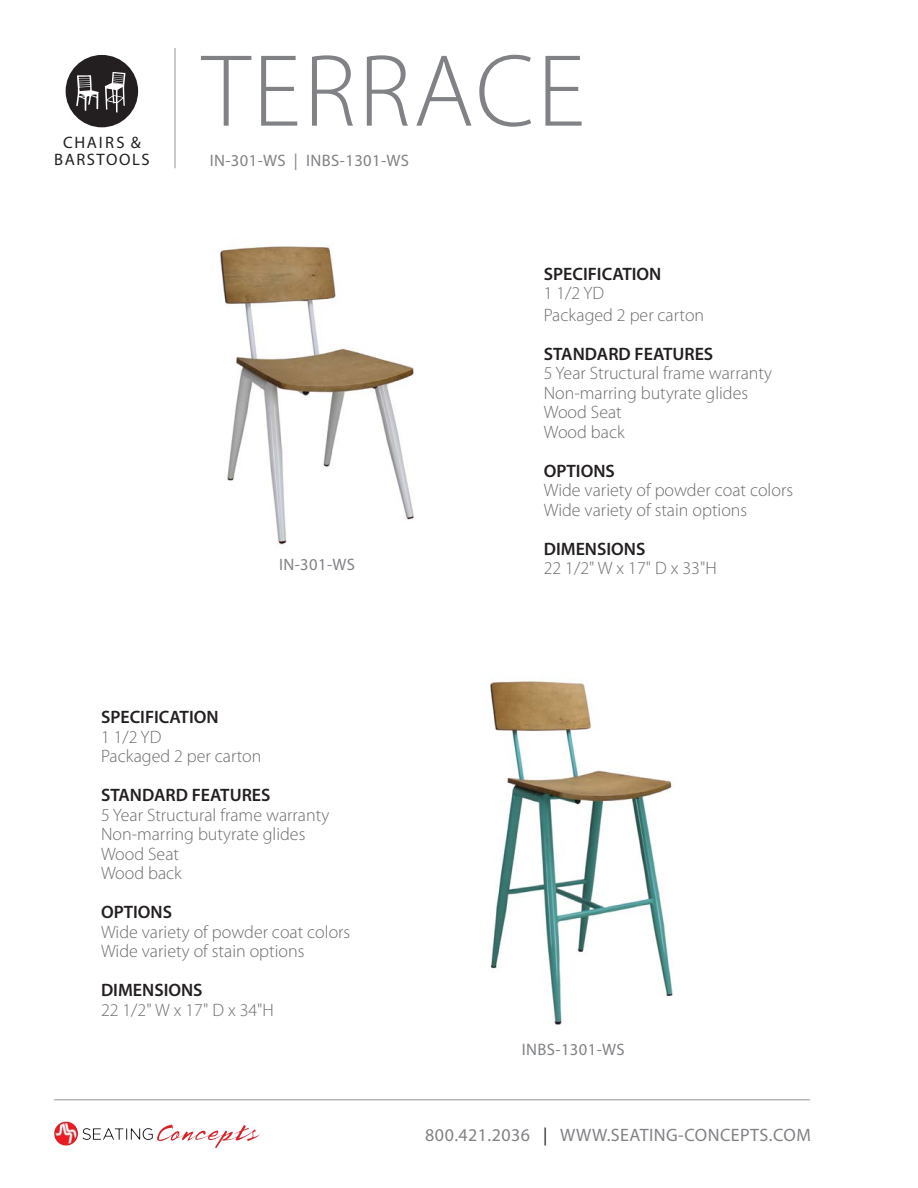
<style>
.page{position:relative;width:918px;height:1188px;background:#fff}
.page>*{position:absolute;margin:0;border:0;box-sizing:border-box;transform-origin:0 0}
.t1{font:300 103.5px "Myriad Pro";letter-spacing:.025em;color:#808285}
.spec_description{font:300 18px/19.5px "Myriad Pro";color:#6c6d70}
.spec_title{font:600 18px "Myriad Pro";color:#231f20}
.t2{font:18px "Myriad Pro";letter-spacing:.025em;color:#808285}
.t3{font:16.65px "Myriad Pro";letter-spacing:.025em;color:#808285}
.t4{font:16.65px/16.6px "Myriad Pro";letter-spacing:.095em;color:#231f20;text-align:center}
.s1{color:#231f20}
</style>
<div class="page">
<hr style="left:175px;top:48px;width:1px;height:120px;background:#939598">
<hr style="left:54px;top:1099px;width:756px;height:1px;background:#939598">
<img style="left:54px;top:1121px;width:206px;height:28px">
<div style="left:66px;top:55px;width:72px;height:72px;background:#231f20;border-radius:50%"></div>
<svg style="left:105px;top:72px;width:21px;height:41px"></svg>
<svg style="left:76px;top:75px;width:23px;height:36px"></svg>
<img style="left:220px;top:245px;width:194px;height:300px">
<img style="left:490px;top:681px;width:183px;height:344px">
<p class="t4" style="left:54px;top:134px;width:97px">CHAIRS &amp;<br>BARSTOOLS</p>
<p class="t1" style="left:202px;top:29px;width:385px">TERRACE</p>
<p class="t3" style="left:210px;top:151px;width:201px">IN-301-WS | INBS-1301-WS</p>
<p class="t3" style="left:279px;top:555px;width:77px">IN-301-WS</p>
<p class="spec_title" style="left:544px;top:262px;width:119px">SPECIFICATION</p>
<p class="spec_description" style="left:544px;top:283px;width:62px">1 1/2 YD</p>
<p class="spec_description" style="left:544px;top:305px;width:162px">Packaged 2 per carton</p>
<p class="spec_title" style="left:544px;top:342px;width:171px">STANDARD FEATURES</p>
<p class="spec_description" style="left:544px;top:363px;width:230px">5 Year Structural frame warranty</p>
<p class="spec_description" style="left:544px;top:383px;width:206px">Non-marring butyrate glides</p>
<p class="spec_description" style="left:544px;top:402px;width:80px">Wood Seat</p>
<p class="spec_description" style="left:544px;top:422px;width:82px">Wood back</p>
<p class="spec_title" style="left:544px;top:459px;width:73px">OPTIONS</p>
<p class="spec_description" style="left:544px;top:480px;width:251px">Wide variety of powder coat colors</p>
<p class="spec_description" style="left:544px;top:500px;width:205px">Wide variety of stain options</p>
<p class="spec_title" style="left:544px;top:537px;width:103px">DIMENSIONS</p>
<p class="spec_description" style="left:544px;top:558px;width:174px">22 1/2" W x 17" D x 33"H</p>
<p class="spec_title" style="left:101px;top:706px;width:119px">SPECIFICATION</p>
<p class="spec_description" style="left:101px;top:727px;width:62px">1 1/2 YD</p>
<p class="spec_description" style="left:101px;top:746px;width:162px">Packaged 2 per carton</p>
<p class="spec_title" style="left:101px;top:784px;width:171px">STANDARD FEATURES</p>
<p class="spec_description" style="left:101px;top:805px;width:230px">5 Year Structural frame warranty</p>
<p class="spec_description" style="left:101px;top:824px;width:206px">Non-marring butyrate glides</p>
<p class="spec_description" style="left:101px;top:844px;width:80px">Wood Seat</p>
<p class="spec_description" style="left:101px;top:863px;width:82px">Wood back</p>
<p class="spec_title" style="left:101px;top:901px;width:73px">OPTIONS</p>
<p class="spec_description" style="left:101px;top:922px;width:251px">Wide variety of powder coat colors<br>Wide variety of stain options</p>
<p class="spec_title" style="left:101px;top:979px;width:103px">DIMENSIONS</p>
<p class="spec_description" style="left:101px;top:1000px;width:174px">22 1/2" W x 17" D x 34"H</p>
<p class="t3" style="left:522px;top:1039px;width:104px">INBS-1301-WS</p>
<p class="t2" style="left:425px;top:1124px;width:387px">800.421.2036 <span class="s1">|</span> WWW.SEATING-CONCEPTS.COM</p>
</div>
